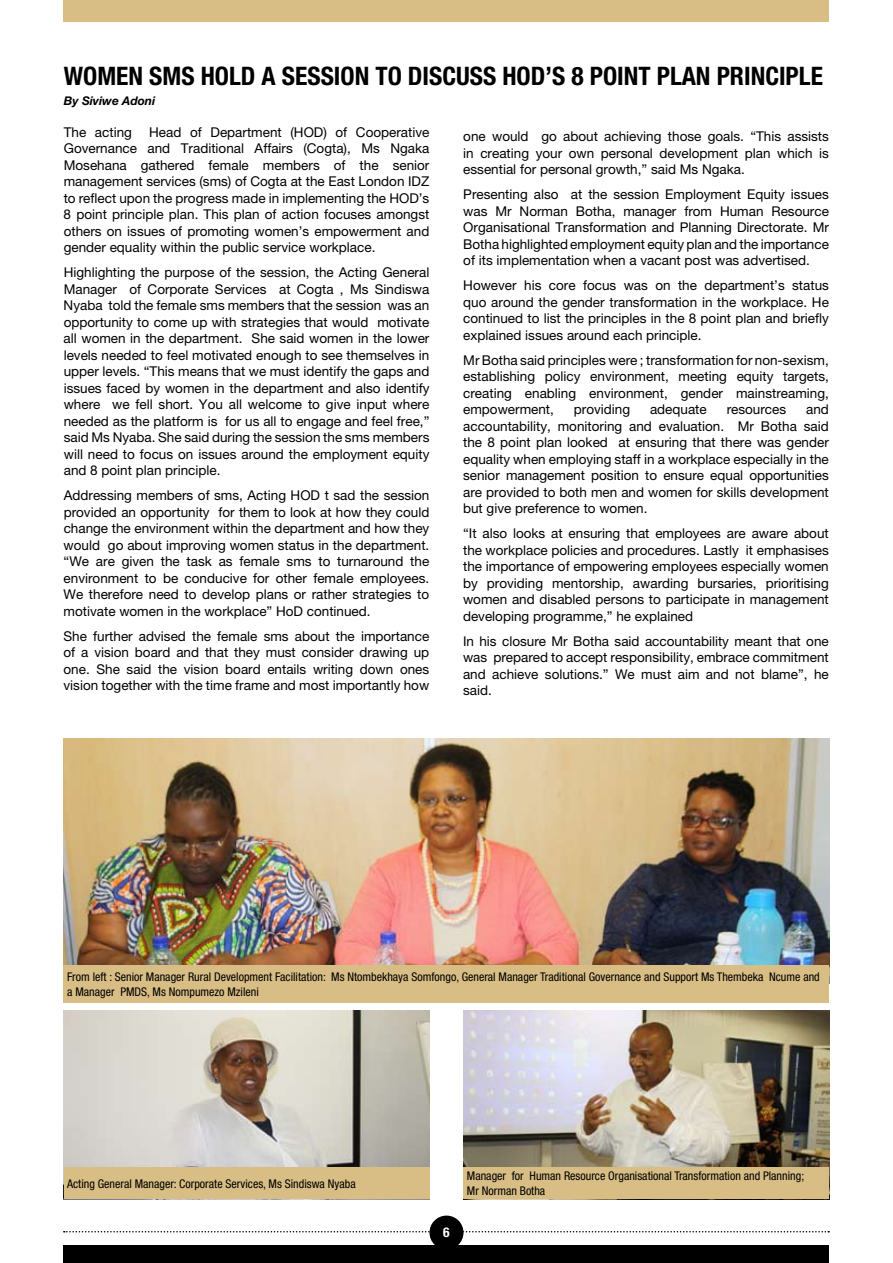
<style>
.page{position:relative;width:893px;height:1263px;background:#fff}
.page>*{position:absolute;margin:0;border:0;box-sizing:border-box;transform-origin:0 0}
.t1{font:700 condensed 25.5px "Helvetica Neue LT Pro";color:#000}
.t2{font:13.5px/16.5px "Helvetica Neue LT Pro";color:#000;text-align:justify}
.t3{font:700 condensed 13.5px "Helvetica Neue LT Pro";color:#fff}
.t4{font:condensed 12px/15px "Helvetica Neue LT Pro";color:#000}
.t5{font:italic 700 12px "Helvetica Neue LT Pro";color:#000}
</style>
<div class="page">
<img style="left:64px;top:738px;width:765px;height:226px">
<img style="left:463px;top:1011px;width:366px;height:157px">
<img style="left:64px;top:1011px;width:365px;height:157px">
<div style="left:64px;top:964px;width:765px;height:38px;background:#d8be85"></div>
<div style="left:64px;top:1168px;width:365px;height:31px;background:#d8be85"></div>
<div style="left:463px;top:1168px;width:366px;height:31px;background:#d8be85"></div>
<div style="left:64px;top:0;width:765px;height:21px;background:#d8be85"></div>
<div style="left:64px;top:1246px;width:765px;height:17px;background:#000"></div>
<svg style="left:64px;top:1231px;width:765px;height:1px"></svg>
<div style="left:429px;top:1215px;width:34px;height:34px;background:#000;border-radius:50%"></div>
<h1 class="t1" style="left:64px;top:61px;width:761px">WOMEN SMS HOLD A SESSION TO DISCUSS HOD’S 8 POINT PLAN PRINCIPLE</h1>
<p class="t5" style="left:64px;top:93px;width:93px">By Siviwe Adoni</p>
<p class="t2" style="left:64px;top:124px;width:367px;text-indent:86px">Head of Department (HOD) of Cooperative Governance and Traditional Affairs (Cogta), Ms Ngaka Mosehana gathered female members of the senior management services (sms) of Cogta at the East London IDZ to reflect upon the progress made in implementing the HOD’s 8 point principle plan. This plan of action focuses amongst others on issues of promoting women’s empowerment and gender equality within the public service workplace.</p>
<p class="t2" style="left:64px;top:264px;width:367px">Highlighting the purpose of the session, the Acting General Manager of Corporate Services at Cogta , Ms Sindiswa Nyaba told the female sms members that the session was an opportunity to come up with strategies that would motivate all women in the department. She said women in the lower levels needed to feel motivated enough to see themselves in upper levels. “This means that we must identify the gaps and issues faced by women in the department and also identify where we fell short. You all welcome to give input where needed as the platform is for us all to engage and feel free,” said Ms Nyaba. She said during the session the sms members will need to focus on issues around the employment equity and 8 point plan principle.</p>
<p class="t2" style="left:64px;top:487px;width:367px">Addressing members of sms, Acting HOD t sad the session provided an opportunity for them to look at how they could change the environment within the department and how they would go about improving women status in the department. “We are given the task as female sms to turnaround the environment to be conducive for other female employees.<br>We therefore need to develop plans or rather strategies to motivate women in the workplace” HoD continued.</p>
<p class="t2" style="left:64px;top:628px;width:367px">She further advised the female sms about the importance of a vision board and that they must consider drawing up one. She said the vision board entails writing down ones vision together with the time frame and most importantly how</p>
<p class="t2" style="left:64px;top:124px;width:70px">The acting</p>
<p class="t2" style="left:463px;top:128px;width:367px">one would go about achieving those goals. “This assists in creating your own personal development plan which is essential for personal growth,” said Ms Ngaka.</p>
<p class="t2" style="left:463px;top:186px;width:367px">Presenting also at the session Employment Equity issues was Mr Norman Botha, manager from Human Resource Organisational Transformation and Planning Directorate. Mr Botha highlighted employment equity plan and the importance of its implementation when a vacant post was advertised.</p>
<p class="t2" style="left:463px;top:277px;width:367px">However his core focus was on the department’s status quo around the gender transformation in the workplace. He continued to list the principles in the 8 point plan and briefly explained issues around each principle.</p>
<p class="t2" style="left:463px;top:351px;width:367px">Mr Botha said principles were ; transformation for non-sexism, establishing policy environment, meeting equity targets, creating enabling environment, gender mainstreaming, empowerment,</p>
<p class="t2" style="left:463px;top:401px;width:367px;text-indent:343px">and accountability, monitoring and evaluation. Mr Botha said the 8 point plan looked at ensuring that there was gender equality when employing staff in a workplace especially in the senior management position to ensure equal opportunities are provided to both men and women for skills development but give preference to women.</p>
<p class="t2" style="left:463px;top:525px;width:367px">“It also looks at ensuring that employees are aware about the workplace policies and procedures. Lastly it emphasises the importance of empowering employees especially women by providing mentorship, awarding bursaries, prioritising women and disabled persons to participate in management developing programme,” he explained</p>
<p class="t2" style="left:463px;top:632px;width:367px">In his closure Mr Botha said accountability meant that one was prepared to accept responsibility, embrace commitment and achieve solutions.” We must aim and not blame”, he said.</p>
<p class="t2" style="left:574px;top:401px;width:58px">providing</p>
<p class="t2" style="left:650px;top:401px;width:58px">adequate</p>
<p class="t2" style="left:727px;top:401px;width:61px">resources</p>
<p class="t4" style="left:67px;top:969px;width:754px">From left : Senior Manager Rural Development Facilitation: Ms Ntombekhaya Somfongo, General Manager Traditional Governance and Support Ms Thembeka Ncume and a Manager PMDS, Ms Nompumezo Mzileni</p>
<p class="t4" style="left:67px;top:1176px;width:290px">Acting General Manager: Corporate Services, Ms Sindiswa Nyaba</p>
<p class="t4" style="left:467px;top:1168px;width:339px">Manager for Human Resource Organisational Transformation and Planning;<br>Mr Norman Botha</p>
<p class="t3" style="left:443px;top:1224px;width:8px">6</p>
</div>
